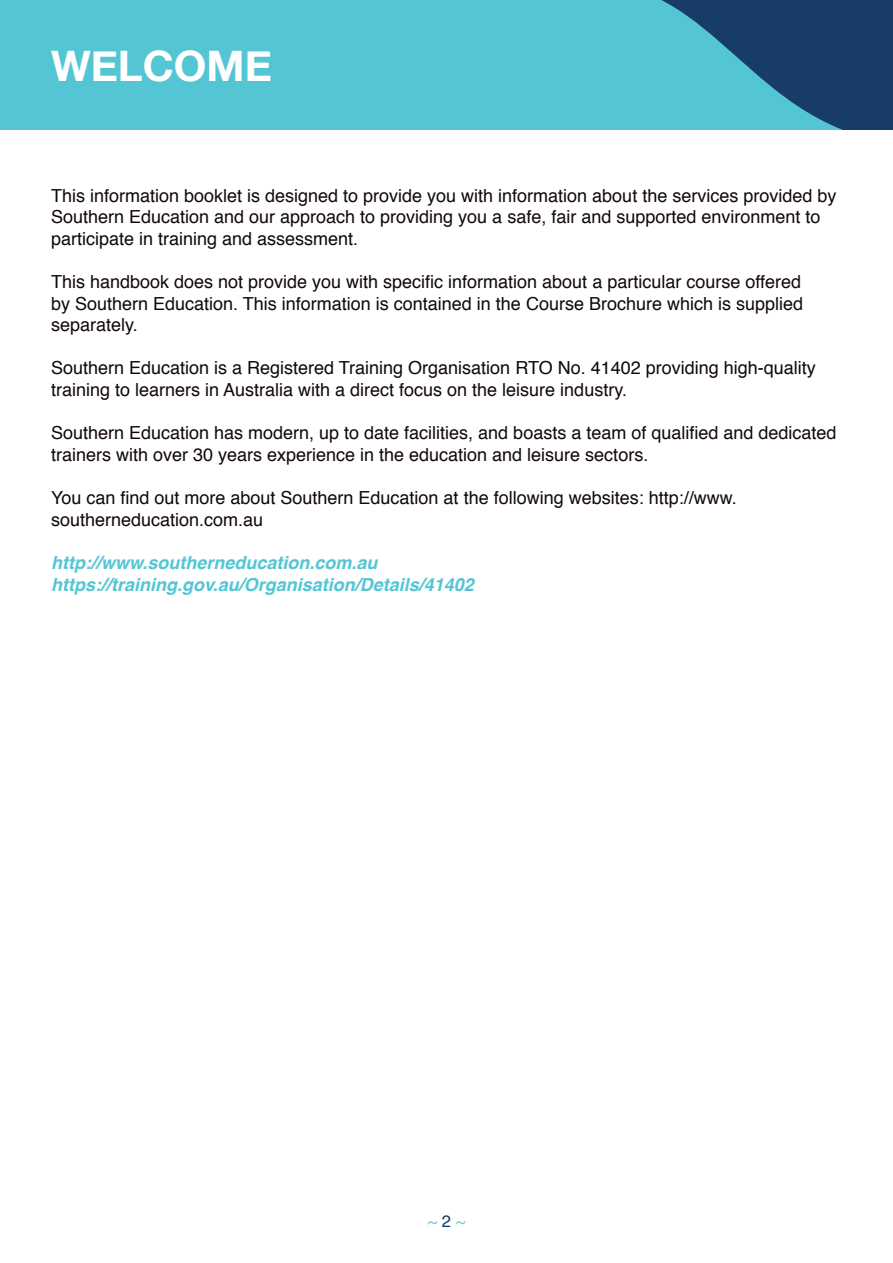
<style>
.page{position:relative;width:893px;height:1263px;background:#fff}
.page>*{position:absolute;margin:0;border:0;box-sizing:border-box;transform-origin:0 0}
.t1{font:700 42px "Helvetica Neue";color:#fff}
.Body{font:18px/21.6px "Helvetica";color:#130809}
.Body-2{font:italic 700 18px "Helvetica";color:#54c6d3}
.t2{font:16.5px "Helvetica";color:#75c4d1}
.s1{color:#153d65}
</style>
<div class="page">
<div style="left:0;top:0;width:893px;height:129px;background:#54c6d3"></div>
<svg style="left:661px;top:0;width:232px;height:129px"></svg>
<p class="t1" style="left:51px;top:34px;width:222px">WELCOME</p>
<p class="Body" style="left:51px;top:185px;width:787px">This information booklet is designed to provide you with information about the services provided by<br>Southern Education and our approach to providing you a safe, fair and supported environment to participate in training and assessment.</p>
<p class="Body" style="left:51px;top:271px;width:754px;text-align:justify">This handbook does not provide you with specific information about a particular course offered by Southern Education. This information is contained in the Course Brochure which is supplied separately.</p>
<p class="Body" style="left:51px;top:358px;width:766px">Southern Education is a Registered Training Organisation RTO No. 41402 providing high-quality training to learners in Australia with a direct focus on the leisure industry.</p>
<p class="Body" style="left:51px;top:423px;width:787px">Southern Education has modern, up to date facilities, and boasts a team of qualified and dedicated trainers with over 30 years experience in the education and leisure sectors.</p>
<p class="Body" style="left:51px;top:487px;width:687px">You can find out more about Southern Education at the following websites: http://www. southerneducation.com.au</p>
<p class="Body-2" style="left:51px;top:548px;width:328px">http://www.southerneducation.com.au</p>
<p class="Body-2" style="left:51px;top:569px;width:424px">https://training.gov.au/Organisation/Details/41402</p>
<p class="t2" style="left:428px;top:1209px;width:39px">~<span class="s1">2</span>~</p>
</div>
